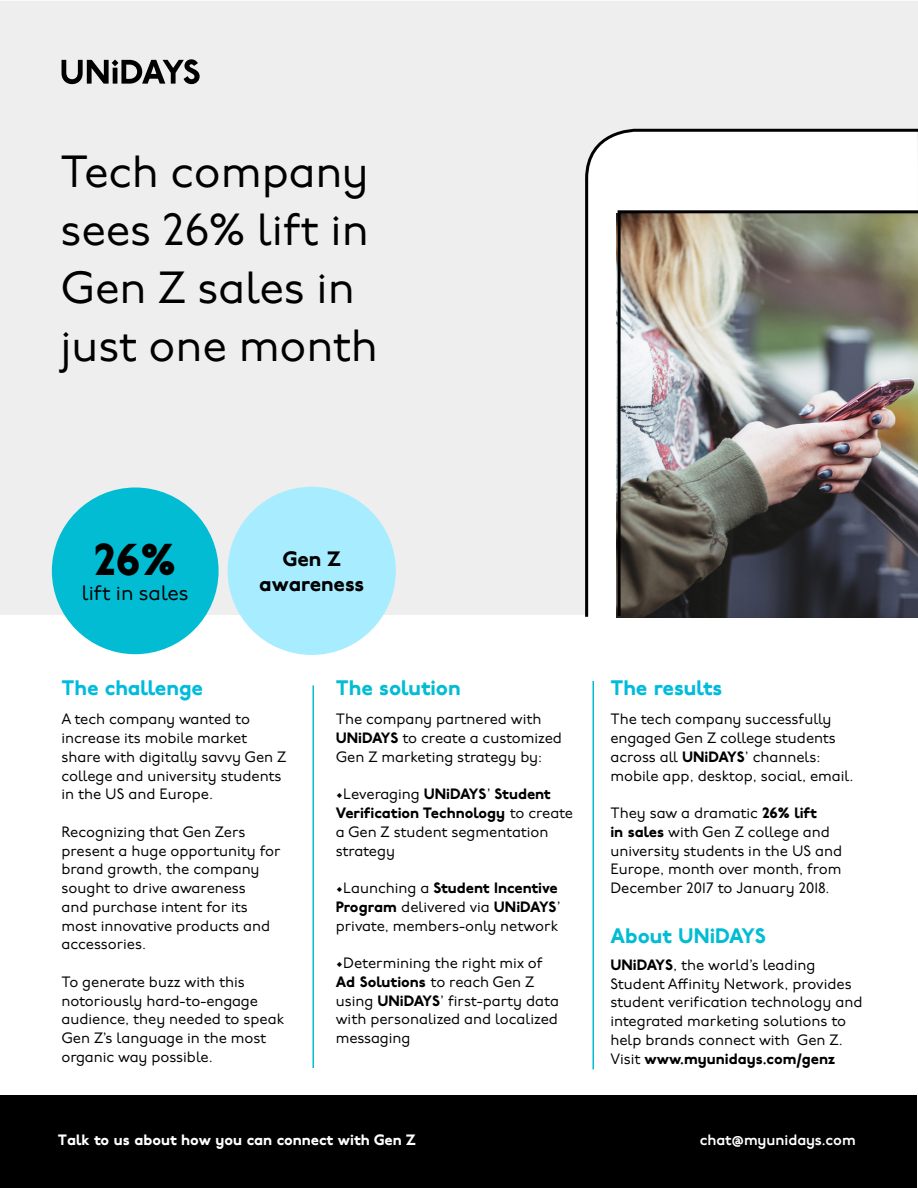
<style>
.page{position:relative;width:918px;height:1188px;background:#fff}
.page>*{position:absolute;margin:0;border:0;box-sizing:border-box;transform-origin:0 0}
.t1{font:45px "U Ni DAYS Pro";color:#000}
.t2{font:800 44.55px "U Ni DAYS Pro";color:#000}
.t3{font:800 21px "U Ni DAYS Pro";color:#02bcd3}
.t4{font:800 21px "U Ni DAYS Pro";color:#00bbdc}
.t5{font:800 20.85px "U Ni DAYS Pro";color:#000}
.t6{font:20.85px "U Ni DAYS Pro";color:#000}
.t7{font:15px/18.8px "U Ni DAYS Pro";color:#000}
.t8{font:800 15px "U Ni DAYS Pro";color:#fff}
.t9{font:15px "U Ni DAYS Pro Demi";color:#fff}
.s1{font-weight:800}
.s2{color:#000}
</style>
<div class="page">
<div style="left:0;top:2px;width:918px;height:613px;background:#eee"></div>
<div style="left:1px;top:1090px;width:916px;height:98px;background:#000"></div>
<div style="left:1px;top:616px;width:916px;height:479px;background:#fff"></div>
<svg style="left:585px;top:128px;width:333px;height:489px;background:#eee"></svg>
<hr style="left:313px;top:685px;width:1px;height:383px;background:#02bcd3">
<hr style="left:592px;top:681px;width:2px;height:388px;background:#02bcd3">
<svg style="left:62px;top:59px;width:138px;height:25px"></svg>
<div style="left:228px;top:488px;width:167px;height:166px;background:#a8edff;border-radius:50%"></div>
<div style="left:52px;top:488px;width:167px;height:166px;background:#02bcd3;border-radius:50%"></div>
<img style="left:616px;top:209px;width:302px;height:409px">
<p class="t1" style="left:60px;top:133px;width:310px">Tech company</p>
<p class="t1" style="left:60px;top:191px;width:310px">sees 26% lift in</p>
<p class="t1" style="left:60px;top:249px;width:296px">Gen Z sales in</p>
<p class="t1" style="left:60px;top:307px;width:319px">just one month</p>
<p class="t2" style="left:94px;top:519px;width:83px">26%</p>
<p class="t6" style="left:82px;top:575px;width:108px">lift in sales</p>
<p class="t5" style="left:282px;top:540px;width:60px">Gen Z</p>
<p class="t5" style="left:259px;top:565px;width:106px">awareness</p>
<p class="t4" style="left:61px;top:669px;width:143px">The challenge</p>
<p class="t3" style="left:336px;top:669px;width:126px">The solution</p>
<p class="t4" style="left:610px;top:669px;width:114px">The results</p>
<p class="t7" style="left:61px;top:708px;width:226px">A tech company wanted to increase its mobile market share with digitally savvy Gen Z college and university students in the US and Europe.</p>
<p class="t7" style="left:61px;top:821px;width:221px">Recognizing that Gen Zers present a huge opportunity for brand growth, the company sought to drive awareness<br>and purchase intent for its most innovative products and accessories.</p>
<p class="t7" style="left:61px;top:971px;width:224px">To generate buzz with this notoriously hard-to-engage audience, they needed to speak<br>Gen Z’s language in the most organic way possible.</p>
<p class="t7" style="left:336px;top:708px;width:228px">The company partnered with<br><span class="s1">UNiDAYS</span> to create a customized<br>Gen Z marketing strategy by:</p>
<p class="t7" style="left:336px;top:783px;width:239px">•Leveraging <span class="s1">UNiDAYS</span>’ <span class="s1">Student<br>Verification Technology</span> to create a Gen Z student segmentation strategy</p>
<p class="t7" style="left:336px;top:877px;width:226px">•Launching a <span class="s1">Student Incentive<br>Program</span> delivered via <span class="s1">UNiDAYS</span>’ private, members-only network</p>
<p class="t7" style="left:336px;top:952px;width:225px">•Determining the right mix of<br><span class="s1">Ad Solutions</span> to reach Gen Z using <span class="s1">UNiDAYS</span>’ first-party data with personalized and localized messaging</p>
<p class="t7" style="left:610px;top:708px;width:245px">The tech company successfully engaged Gen Z college students across all <span class="s1">UNiDAYS</span>’ channels: mobile app, desktop, social, email.</p>
<p class="t7" style="left:610px;top:802px;width:233px">They saw a dramatic <span class="s1">26% lift<br>in sales</span> with Gen Z college and university students in the US and<br>Europe, month over month, from<br>December 2017 to January 2018.</p>
<p class="t3" style="left:610px;top:916px;width:157px">About UNiDAYS</p>
<p class="t7" style="left:610px;top:954px;width:254px"><span class="s1">UNiDAYS</span>, the world’s leading Student Affinity Network, provides student verification technology and integrated marketing solutions to help brands connect with Gen Z.<br>Visit <span class="s1">www.myunidays.com/genz</span></p>
<p class="t8" style="left:58px;top:1126px;width:364px">Talk to us about how you can connect with Gen Z<span class="s2">.</span></p>
<p class="t9" style="left:700px;top:1127px;width:157px">chat@myunidays.com</p>
</div>
